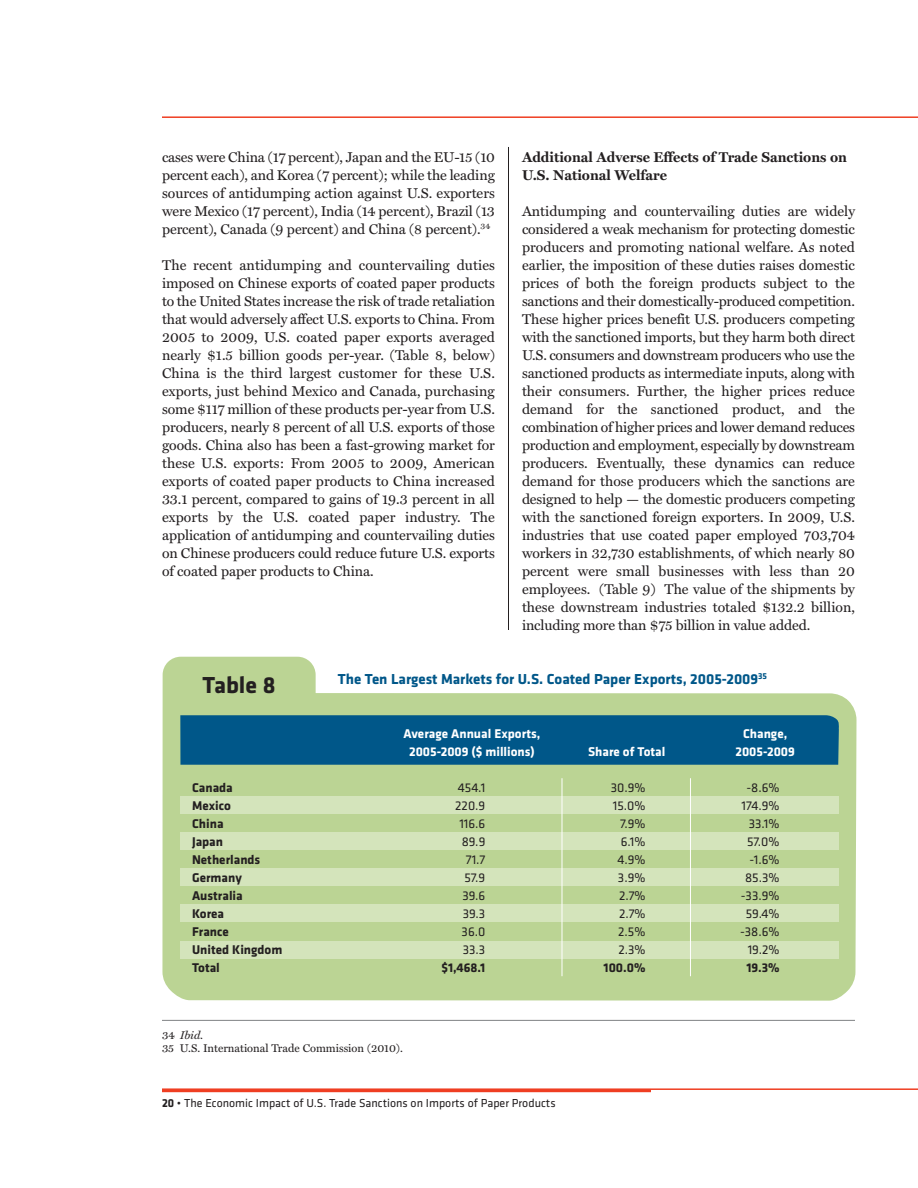
<style>
.page{position:relative;width:918px;height:1188px;background:#fff}
.page>*{position:absolute;margin:0;border:0;box-sizing:border-box;transform-origin:0 0}
.t1{font:700 24px "Klavika";color:#231f20}
.t2{font:700 15px "Klavika";color:#005789}
.t3{font:14.25px/18px "Miller Text";letter-spacing:-.005em;color:#231f20;text-align:justify}
.t4{font:700 14.25px/18px "Miller Text";color:#231f20}
.t5{font:13.2px "Klavika";color:#231f20}
.t6{font:700 13.2px "Klavika";color:#231f20}
.t7{font:700 13.2px "Klavika";color:#fff}
.t8{font:12px "Klavika";color:#231f20}
.t9{font:11.25px/13.5px "Miller Text";color:#231f20}
.s1{font-style:italic}
.s2{font-weight:700}
.s3{font-weight:300}
</style>
<div class="page">
<hr style="left:162px;top:116px;width:756px;height:2px;background:#ef3e22">
<hr style="left:162px;top:1088px;width:756px;height:2px;background:#ef3e22">
<hr style="left:162px;top:1089px;width:489px;height:3px;background:#ef3e22">
<hr style="left:508px;top:147px;width:1px;height:483px;background:#231f20">
<svg style="left:162px;top:657px;width:694px;height:344px;background:#c4daa3"></svg>
<div style="left:180px;top:715px;width:660px;height:50px;background:#005789"></div>
<div style="left:180px;top:796px;width:659px;height:18px;background:#d4e4bb"></div>
<div style="left:180px;top:832px;width:659px;height:18px;background:#d4e4bb"></div>
<div style="left:180px;top:868px;width:659px;height:18px;background:#d4e4bb"></div>
<div style="left:180px;top:904px;width:659px;height:18px;background:#d4e4bb"></div>
<div style="left:180px;top:941px;width:659px;height:18px;background:#d4e4bb"></div>
<hr style="left:562px;top:778px;width:1px;height:198px;background:#fff">
<hr style="left:690px;top:778px;width:1px;height:198px;background:#fff">
<hr style="left:162px;top:1020px;width:693px;height:1px;background:#808285">
<p class="t3" style="left:162px;top:149px;width:335px">cases were China (17 percent), Japan and the EU-15 (10 percent each), and Korea (7 percent); while the leading sources of antidumping action against U.S. exporters were Mexico (17 percent), India (14 percent), Brazil (13 percent), Canada (9 percent) and China (8 percent).<sup>34</sup></p>
<p class="t3" style="left:162px;top:257px;width:335px">The recent antidumping and countervailing duties imposed on Chinese exports of coated paper products to the United States increase the risk of trade retaliation that would adversely affect U.S. exports to China. From 2005 to 2009, U.S. coated paper exports averaged nearly $1.5 billion goods per-year. (Table 8, below)<br>China is the third largest customer for these U.S. exports, just behind Mexico and Canada, purchasing some $117 million of these products per-year from U.S. producers, nearly 8 percent of all U.S. exports of those goods. China also has been a fast-growing market for these U.S. exports: From 2005 to 2009, American exports of coated paper products to China increased 33.1 percent, compared to gains of 19.3 percent in all exports by the U.S. coated paper industry. The application of antidumping and countervailing duties on Chinese producers could reduce future U.S. exports of coated paper products to China.</p>
<p class="t4" style="left:522px;top:149px;width:326px">Additional Adverse Effects of Trade Sanctions on<br>U.S. National Welfare</p>
<p class="t3" style="left:522px;top:203px;width:335px">Antidumping and countervailing duties are widely considered a weak mechanism for protecting domestic producers and promoting national welfare. As noted earlier, the imposition of these duties raises domestic prices of both the foreign products subject to the sanctions and their domestically-produced competition.<br>These higher prices benefit U.S. producers competing with the sanctioned imports, but they harm both direct U.S. consumers and downstream producers who use the sanctioned products as intermediate inputs, along with their consumers. Further, the higher prices reduce demand for the sanctioned product, and the combination of higher prices and lower demand reduces production and employment, especially by downstream producers. Eventually, these dynamics can reduce demand for those producers which the sanctions are designed to help — the domestic producers competing with the sanctioned foreign exporters. In 2009, U.S. industries that use coated paper employed 703,704 workers in 32,730 establishments, of which nearly 80 percent were small businesses with less than 20 employees. (Table 9) The value of the shipments by these downstream industries totaled $132.2 billion, including more than $75 billion in value added.</p>
<h1 class="t1" style="left:202px;top:676px;width:75px">Table 8</h1>
<p class="t2" style="left:338px;top:673px;width:431px">The Ten Largest Markets for U.S. Coated Paper Exports, 2005-2009<sup>35</sup></p>
<p class="t7" style="left:403px;top:729px;width:138px">Average Annual Exports,</p>
<p class="t7" style="left:743px;top:729px;width:46px">Change,</p>
<p class="t7" style="left:409px;top:747px;width:127px">2005-2009 ($ millions)</p>
<p class="t7" style="left:588px;top:747px;width:79px">Share of Total</p>
<p class="t7" style="left:735px;top:747px;width:61px">2005-2009</p>
<p class="t6" style="left:192px;top:783px;width:42px">Canada</p>
<p class="t5" style="left:458px;top:783px;width:29px">454.1</p>
<p class="t5" style="left:611px;top:783px;width:36px">30.9%</p>
<p class="t5" style="left:746px;top:783px;width:35px">-8.6%</p>
<p class="t6" style="left:192px;top:801px;width:40px">Mexico</p>
<p class="t5" style="left:455px;top:801px;width:32px">220.9</p>
<p class="t5" style="left:613px;top:801px;width:34px">15.0%</p>
<p class="t5" style="left:742px;top:801px;width:40px">174.9%</p>
<p class="t6" style="left:192px;top:819px;width:33px">China</p>
<p class="t5" style="left:459px;top:819px;width:27px">116.6</p>
<p class="t5" style="left:620px;top:819px;width:27px">7.9%</p>
<p class="t5" style="left:749px;top:819px;width:32px">33.1%</p>
<p class="t6" style="left:192px;top:837px;width:33px">Japan</p>
<p class="t5" style="left:462px;top:837px;width:25px">89.9</p>
<p class="t5" style="left:621px;top:837px;width:26px">6.1%</p>
<p class="t5" style="left:747px;top:837px;width:34px">57.0%</p>
<p class="t6" style="left:192px;top:855px;width:70px">Netherlands</p>
<p class="t5" style="left:466px;top:855px;width:21px">71.7</p>
<p class="t5" style="left:618px;top:855px;width:29px">4.9%</p>
<p class="t5" style="left:750px;top:855px;width:31px">-1.6%</p>
<p class="t6" style="left:192px;top:873px;width:51px">Germany</p>
<p class="t5" style="left:464px;top:873px;width:22px">57.9</p>
<p class="t5" style="left:618px;top:873px;width:29px">3.9%</p>
<p class="t5" style="left:745px;top:873px;width:36px">85.3%</p>
<p class="t6" style="left:192px;top:891px;width:52px">Australia</p>
<p class="t5" style="left:462px;top:891px;width:24px">39.6</p>
<p class="t5" style="left:619px;top:891px;width:28px">2.7%</p>
<p class="t5" style="left:741px;top:891px;width:40px">-33.9%</p>
<p class="t6" style="left:192px;top:909px;width:34px">Korea</p>
<p class="t5" style="left:463px;top:909px;width:24px">39.3</p>
<p class="t5" style="left:619px;top:909px;width:28px">2.7%</p>
<p class="t5" style="left:746px;top:909px;width:35px">59.4%</p>
<p class="t6" style="left:192px;top:927px;width:38px">France</p>
<p class="t5" style="left:462px;top:927px;width:25px">36.0</p>
<p class="t5" style="left:618px;top:927px;width:29px">2.5%</p>
<p class="t5" style="left:740px;top:927px;width:41px">-38.6%</p>
<p class="t6" style="left:192px;top:945px;width:92px">United Kingdom</p>
<p class="t5" style="left:463px;top:945px;width:24px">33.3</p>
<p class="t5" style="left:618px;top:945px;width:29px">2.3%</p>
<p class="t5" style="left:748px;top:945px;width:33px">19.2%</p>
<p class="t6" style="left:192px;top:963px;width:29px">Total</p>
<p class="t6" style="left:441px;top:963px;width:45px">$1,468.1</p>
<p class="t6" style="left:604px;top:963px;width:43px">100.0%</p>
<p class="t6" style="left:746px;top:963px;width:35px">19.3%</p>
<p class="t9" style="left:162px;top:1029px;width:242px">34 <span class="s1">Ibid.<br></span>35 U.S. International Trade Commission (2010).</p>
<p class="t8" style="left:162px;top:1099px;width:395px"><span class="s2">20</span> <span class="s3">•</span> The Economic Impact of U.S. Trade Sanctions on Imports of Paper Products</p>
</div>
